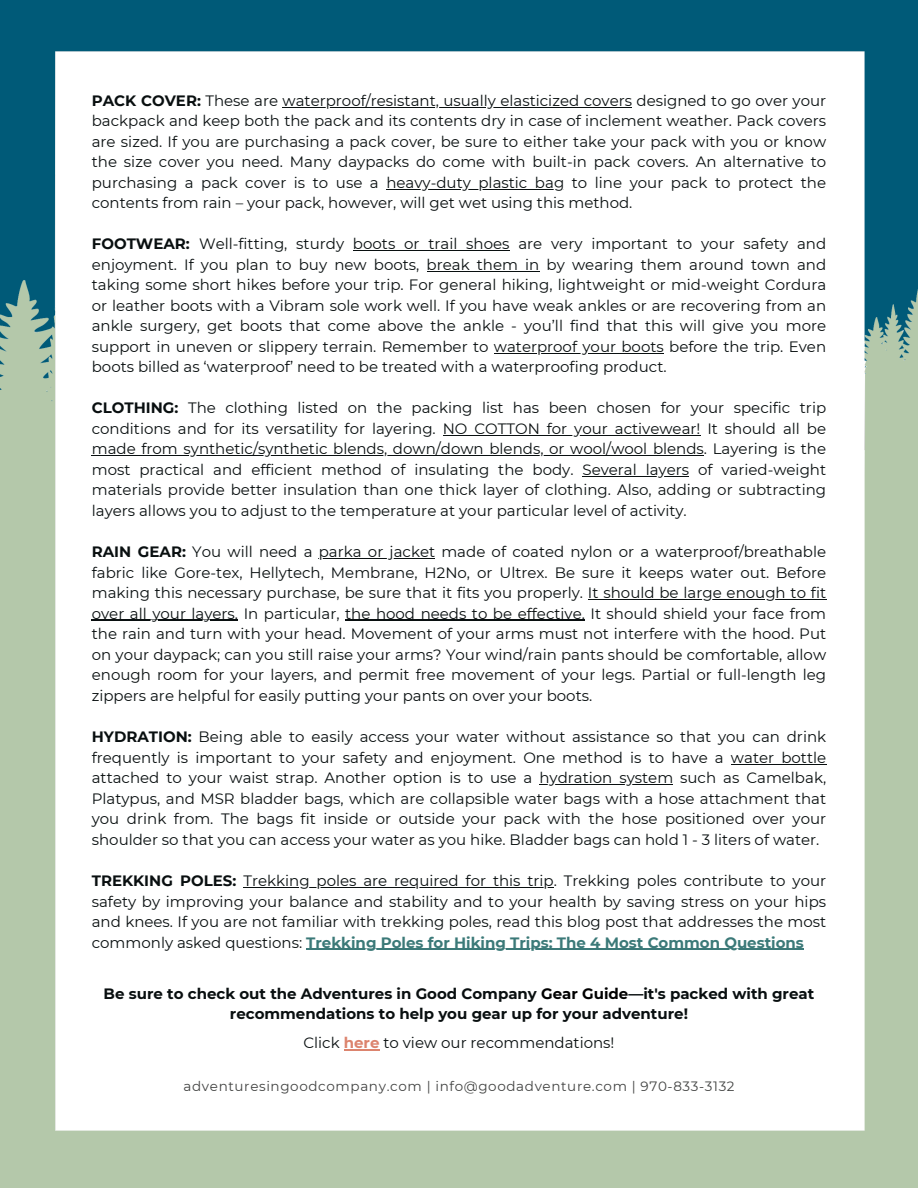
<style>
.page{position:relative;width:918px;height:1188px;background:#fff}
.page>*{position:absolute;margin:0;border:0;box-sizing:border-box;transform-origin:0 0}
.t1{font:15px/20.5px "Montserrat";color:#090f10;text-align:justify}
.t2{font:700 15px/20.5px "Montserrat";color:#090f10;text-align:center}
.t3{font:13.5px "Montserrat";letter-spacing:.045em;color:#424342}
.s1{font-weight:700}
.s2{font-weight:700;color:#3b7978}
.s3{color:#000}
.s4{font-weight:700;color:#dc846e}
</style>
<div class="page">
<img style="left:0;top:0;width:918px;height:1188px">
<hr style="left:283px;top:107px;width:349px;height:1px;background:#090f10">
<hr style="left:386px;top:189px;width:178px;height:1px;background:#090f10">
<hr style="left:353px;top:250px;width:157px;height:1px;background:#090f10">
<hr style="left:427px;top:271px;width:112px;height:1px;background:#090f10">
<hr style="left:494px;top:353px;width:170px;height:1px;background:#090f10">
<hr style="left:443px;top:435px;width:257px;height:1px;background:#090f10">
<hr style="left:92px;top:455px;width:612px;height:1px;background:#090f10">
<hr style="left:582px;top:476px;width:107px;height:1px;background:#090f10">
<hr style="left:319px;top:558px;width:116px;height:1px;background:#090f10">
<hr style="left:588px;top:599px;width:238px;height:1px;background:#090f10">
<hr style="left:92px;top:620px;width:146px;height:1px;background:#090f10">
<hr style="left:345px;top:620px;width:240px;height:1px;background:#090f10">
<hr style="left:731px;top:764px;width:95px;height:1px;background:#090f10">
<hr style="left:539px;top:784px;width:134px;height:1px;background:#090f10">
<hr style="left:243px;top:887px;width:311px;height:1px;background:#090f10">
<hr style="left:306px;top:949px;width:498px;height:1px;background:#3b7978">
<hr style="left:344px;top:1049px;width:35px;height:1px;background:#dc846e">
<h2 class="t1" style="left:92px;top:90px;width:736px"><span class="s1">PACK COVER:</span> These are waterproof/resistant, usually elasticized covers designed to go over your</h2>
<h2 class="t1" style="left:92px;top:111px;width:736px">backpack and keep both the pack and its contents dry in case of inclement weather. Pack covers are sized. If you are purchasing a pack cover, be sure to either take your pack with you or know the size cover you need. Many daypacks do come with built-in pack covers. An alternative to purchasing a pack cover is to use a</h2>
<h2 class="t1" style="left:92px;top:172px;width:736px;text-indent:295px">heavy-duty plastic bag to line your pack to protect the contents from rain – your pack, however, will get wet using this method.</h2>
<h2 class="t1" style="left:92px;top:234px;width:736px"><span class="s1">FOOTWEAR:</span> Well-fitting, sturdy boots or trail shoes are very important to your safety and enjoyment. If you plan to buy new boots, break them in by wearing them around town and taking some short hikes before your trip. For general hiking, lightweight or mid-weight Cordura</h2>
<h2 class="t1" style="left:92px;top:295px;width:736px">or leather boots with a Vibram sole work well. If you have weak ankles or are recovering from an ankle surgery, get boots that come above the ankle - you’ll find that this will give you more support in uneven or slippery terrain. Remember to waterproof your boots before the trip. Even</h2>
<h2 class="t1" style="left:92px;top:357px;width:576px">boots billed as ‘waterproof’ need to be treated with a waterproofing product.</h2>
<h2 class="t1" style="left:92px;top:398px;width:736px"><span class="s1">CLOTHING:</span> The clothing listed on the packing list has been chosen for your specific trip conditions and for its versatility for layering.</h2>
<h2 class="t1" style="left:443px;top:418px;width:385px">NO COTTON for your activewear! It should all be</h2>
<h1 class="t1" style="left:92px;top:439px;width:736px">made from synthetic/synthetic blends, down/down blends, or wool/wool blends. Layering is the most practical and efficient method of insulating the body.</h1>
<h2 class="t1" style="left:92px;top:459px;width:736px;text-indent:491px">Several layers of varied-weight materials provide better insulation than one thick layer of clothing. Also, adding or subtracting layers allows you to adjust to the temperature at your particular level of activity.</h2>
<h2 class="t1" style="left:92px;top:542px;width:736px"><span class="s1">RAIN GEAR:</span> You will need a parka or jacket made of coated nylon or a waterproof/breathable</h2>
<p class="t1" style="left:92px;top:562px;width:736px">fabric like Gore-tex, Hellytech, Membrane, H2No, or Ultrex. Be sure it keeps water out. Before making this necessary purchase, be sure that it fits you properly. It should be large enough to fit over all your layers. In particular, the hood needs to be effective. It should shield your face from the rain and turn with your head. Movement of your arms must not interfere with the hood. Put on your daypack; can you still raise your arms? Your wind/rain pants should be comfortable, allow enough room for your layers, and permit free movement of your legs. Partial or full-length leg zippers are helpful for easily putting your pants on over your boots.</p>
<p class="t1" style="left:92px;top:727px;width:736px"><span class="s1">HYDRATION:</span> Being able to easily access your water without assistance so that you can drink frequently is important to your safety and enjoyment. One method is to have a water bottle attached to your waist strap. Another option is to use a hydration system such as Camelbak, Platypus, and MSR bladder bags, which are collapsible water bags with a hose attachment that you drink from. The bags fit inside or outside your pack with the hose positioned over your shoulder so that you can access your water as you hike. Bladder bags can hold 1 - 3 liters of water.</p>
<p class="t1" style="left:92px;top:871px;width:736px"><span class="s1">TREKKING POLES:</span> Trekking poles are required for this trip. Trekking poles contribute to your safety by improving your balance and stability and to your health by saving stress on your hips and knees. If you are not familiar with trekking poles, read this blog post that addresses the most commonly asked questions: <span class="s2">Trekking Poles for Hiking Trips: The 4 Most Common Questions</span></p>
<p class="t2" style="left:104px;top:983px;width:712px">Be sure to check out the Adventures in Good Company <span class="s3">Gear Guide</span>—it's packed with great recommendations to help you gear up for your adventure!</p>
<p class="t1" style="left:303px;top:1032px;width:313px">Click <span class="s4">here</span> to view our recommendations!</p>
<p class="t3" style="left:184px;top:1078px;width:553px">adventuresingoodcompany.com | info@goodadventure.com | 970-833-3132</p>
</div>
